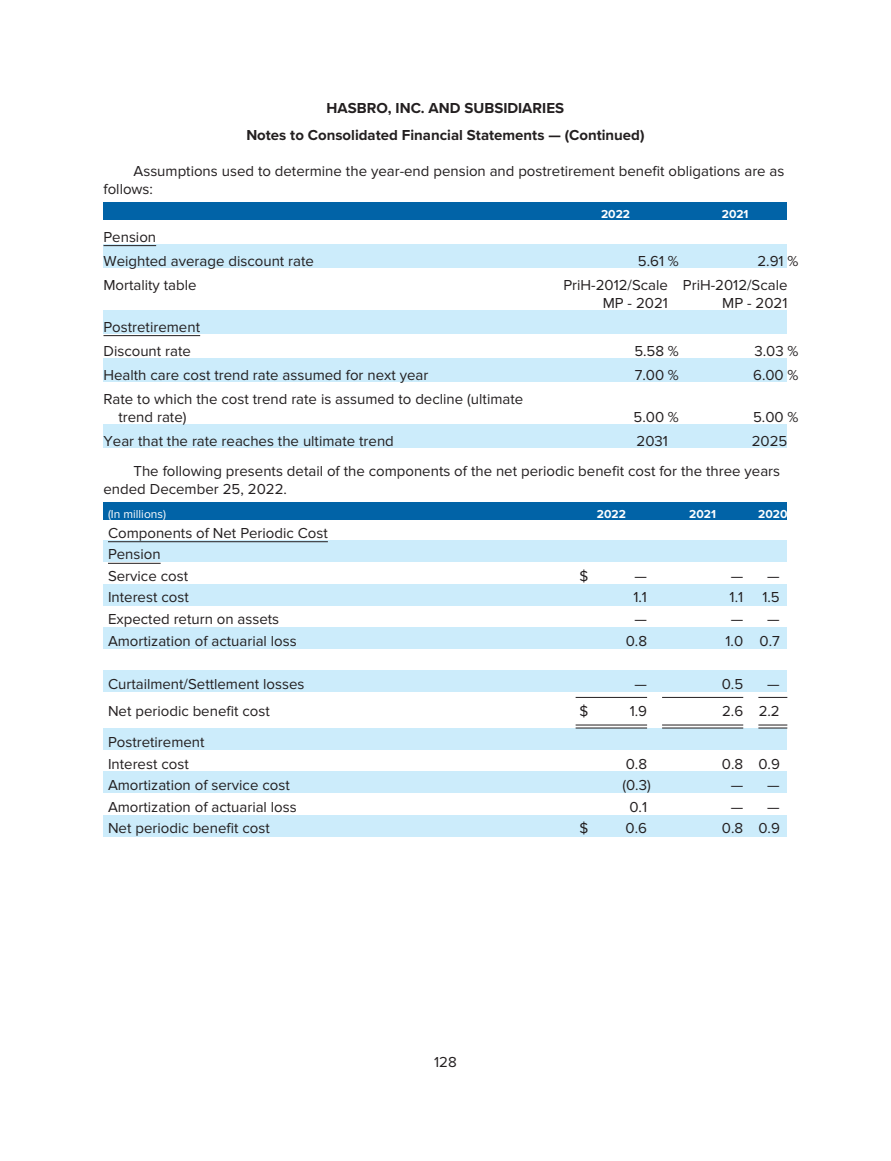
<style>
.page{position:relative;width:891px;height:1161px;background:#fff}
.page>*{position:absolute;margin:0;border:0;box-sizing:border-box;transform-origin:0 0}
.t1{font:15px/18px "Proxima Nova";color:#231f20}
.t2{font:700 15px/27px "Proxima Nova";color:#231f20;text-align:center}
.t3{font:700 12px "Proxima Nova";color:#fff}
.t4{font:12px "Proxima Nova";color:#fff}
</style>
<div class="page">
<div style="left:104px;top:202px;width:684px;height:18px;background:#0163a7"></div>
<div style="left:104px;top:244px;width:684px;height:24px;background:#ccecfb"></div>
<div style="left:104px;top:310px;width:684px;height:24px;background:#ccecfb"></div>
<div style="left:104px;top:358px;width:684px;height:24px;background:#ccecfb"></div>
<div style="left:104px;top:424px;width:684px;height:24px;background:#ccecfb"></div>
<hr style="left:104px;top:245px;width:52px;height:1px;background:#231f20">
<hr style="left:104px;top:335px;width:96px;height:1px;background:#231f20">
<div style="left:104px;top:502px;width:684px;height:18px;background:#0163a7"></div>
<div style="left:104px;top:541px;width:684px;height:21px;background:#ccecfb"></div>
<div style="left:104px;top:584px;width:684px;height:21px;background:#ccecfb"></div>
<div style="left:104px;top:627px;width:684px;height:22px;background:#ccecfb"></div>
<div style="left:104px;top:670px;width:684px;height:22px;background:#ccecfb"></div>
<div style="left:104px;top:728px;width:684px;height:22px;background:#ccecfb"></div>
<div style="left:104px;top:772px;width:684px;height:21px;background:#ccecfb"></div>
<div style="left:104px;top:815px;width:684px;height:21px;background:#ccecfb"></div>
<hr style="left:108px;top:541px;width:220px;height:1px;background:#231f20">
<hr style="left:108px;top:563px;width:53px;height:1px;background:#231f20">
<hr style="left:576px;top:697px;width:71px;height:1px;background:#231f20">
<hr style="left:662px;top:697px;width:81px;height:1px;background:#231f20">
<svg style="left:758px;top:697px;width:29px;height:1px"></svg>
<hr style="left:576px;top:725px;width:71px;height:1px;background:#231f20">
<hr style="left:576px;top:728px;width:71px;height:1px;background:#231f20">
<hr style="left:662px;top:725px;width:81px;height:1px;background:#231f20">
<hr style="left:662px;top:728px;width:81px;height:1px;background:#231f20">
<svg style="left:758px;top:725px;width:29px;height:4px"></svg>
<p class="t2" style="left:246px;top:95px;width:400px">HASBRO, INC. AND SUBSIDIARIES<br>Notes to Consolidated Financial Statements — (Continued)</p>
<p class="t1" style="left:104px;top:163px;width:683px;text-indent:30px">Assumptions used to determine the year-end pension and postretirement benefit obligations are as follows:</p>
<p class="t3" style="left:601px;top:210px;width:31px">2022</p>
<p class="t3" style="left:722px;top:210px;width:28px">2021</p>
<p class="t1" style="left:104px;top:226px;width:212px;line-height:24px">Pension<br>Weighted average discount rate</p>
<p class="t1" style="left:638px;top:253px;width:42px">5.61 %</p>
<p class="t1" style="left:758px;top:253px;width:42px">2.91 %</p>
<p class="t1" style="left:104px;top:277px;width:95px">Mortality table</p>
<p class="t1" style="left:563px;top:277px;width:106px;text-align:right">PriH-2012/Scale<br>MP - 2021</p>
<p class="t1" style="left:683px;top:277px;width:106px;text-align:right">PriH-2012/Scale<br>MP - 2021</p>
<p class="t1" style="left:104px;top:316px;width:98px;line-height:24px">Postretirement<br>Discount rate</p>
<p class="t1" style="left:634px;top:343px;width:46px">5.58 %</p>
<p class="t1" style="left:755px;top:343px;width:45px">3.03 %</p>
<p class="t1" style="left:104px;top:367px;width:326px">Health care cost trend rate assumed for next year</p>
<p class="t1" style="left:635px;top:367px;width:46px">7.00 %</p>
<p class="t1" style="left:753px;top:367px;width:47px">6.00 %</p>
<p class="t1" style="left:118px;top:391px;width:406px;text-indent:-15px">Rate to which the cost trend rate is assumed to decline (ultimate trend rate)</p>
<p class="t1" style="left:634px;top:409px;width:47px">5.00 %</p>
<p class="t1" style="left:753px;top:409px;width:47px">5.00 %</p>
<p class="t1" style="left:104px;top:433px;width:292px">Year that the rate reaches the ultimate trend</p>
<p class="t1" style="left:637px;top:433px;width:33px">2031</p>
<p class="t1" style="left:134px;top:427px;width:655px;line-height:30px;text-indent:618px">2025<br>The following presents detail of the components of the net periodic benefit cost for the three years</p>
<p class="t1" style="left:104px;top:481px;width:185px">ended December 25, 2022.</p>
<p class="t4" style="left:108px;top:510px;width:60px">(In millions)</p>
<p class="t3" style="left:597px;top:510px;width:31px">2022</p>
<p class="t3" style="left:689px;top:510px;width:28px">2021</p>
<p class="t3" style="left:758px;top:510px;width:31px">2020</p>
<p class="t1" style="left:108px;top:523px;width:221px;line-height:21.6px">Components of Net Periodic Cost<br>Pension<br>Service cost</p>
<p class="t1" style="left:579px;top:568px;width:10px">$</p>
<p class="t1" style="left:635px;top:568px;width:14px">—</p>
<p class="t1" style="left:731px;top:568px;width:51px">— —</p>
<p class="t1" style="left:108px;top:590px;width:82px">Interest cost</p>
<p class="t1" style="left:633px;top:590px;width:15px">1.1</p>
<p class="t1" style="left:730px;top:590px;width:15px">1.1</p>
<p class="t1" style="left:762px;top:590px;width:19px">1.5</p>
<p class="t1" style="left:108px;top:612px;width:173px">Expected return on assets</p>
<p class="t1" style="left:635px;top:612px;width:14px">—</p>
<p class="t1" style="left:731px;top:612px;width:51px">— —</p>
<p class="t1" style="left:108px;top:633px;width:190px">Amortization of actuarial loss</p>
<p class="t1" style="left:626px;top:633px;width:23px">0.8</p>
<p class="t1" style="left:726px;top:633px;width:56px">1.0 0.7</p>
<p class="t1" style="left:108px;top:676px;width:198px">Curtailment/Settlement losses</p>
<p class="t1" style="left:635px;top:676px;width:14px">—</p>
<p class="t1" style="left:722px;top:676px;width:23px">0.5</p>
<p class="t1" style="left:767px;top:676px;width:14px">—</p>
<p class="t1" style="left:108px;top:704px;width:163px">Net periodic benefit cost</p>
<p class="t1" style="left:579px;top:704px;width:10px">$</p>
<p class="t1" style="left:630px;top:704px;width:19px">1.9</p>
<p class="t1" style="left:722px;top:704px;width:59px">2.6 2.2</p>
<p class="t1" style="left:108px;top:733px;width:98px;line-height:21.6px">Postretirement<br>Interest cost</p>
<p class="t1" style="left:626px;top:756px;width:23px">0.8</p>
<p class="t1" style="left:722px;top:756px;width:59px">0.8 0.9</p>
<p class="t1" style="left:108px;top:778px;width:183px">Amortization of service cost</p>
<p class="t1" style="left:622px;top:778px;width:30px">(0.3)</p>
<p class="t1" style="left:731px;top:778px;width:51px">— —</p>
<p class="t1" style="left:108px;top:799px;width:190px">Amortization of actuarial loss</p>
<p class="t1" style="left:629px;top:799px;width:19px">0.1</p>
<p class="t1" style="left:731px;top:799px;width:51px">— —</p>
<p class="t1" style="left:108px;top:821px;width:163px">Net periodic benefit cost</p>
<p class="t1" style="left:579px;top:821px;width:10px">$</p>
<p class="t1" style="left:626px;top:821px;width:23px">0.6</p>
<p class="t1" style="left:722px;top:821px;width:59px">0.8 0.9</p>
<p class="t1" style="left:434px;top:1054px;width:24px">128</p>
</div>
